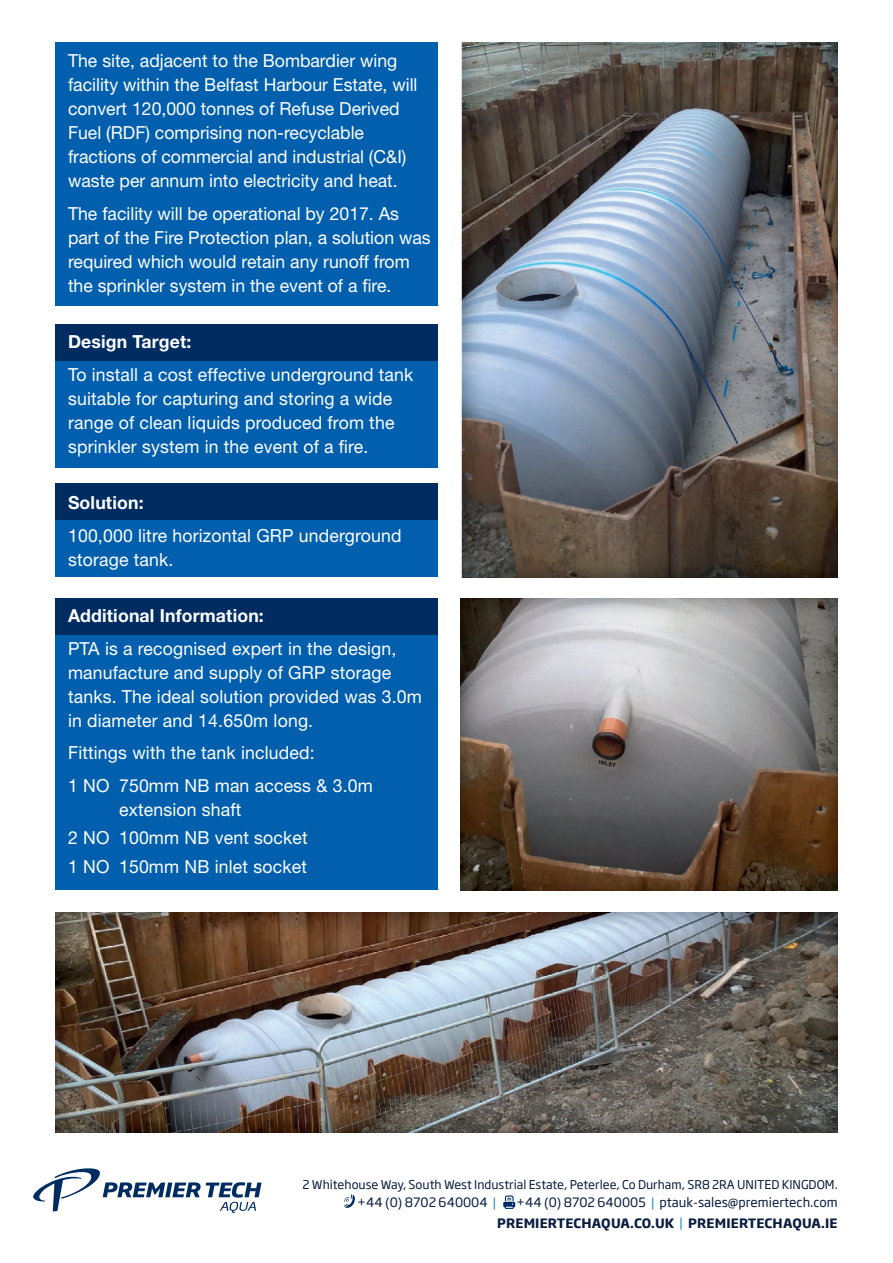
<style>
.page{position:relative;width:893px;height:1263px;background:#fff}
.page>*{position:absolute;margin:0;border:0;box-sizing:border-box;transform-origin:0 0}
.t1{font:18px/24px "Helvetica Neue LT Std";letter-spacing:.01em;color:#fff}
.t2{font:700 18px "Helvetica Neue LT Std";letter-spacing:.01em;color:#fff}
.t3{font:12.75px/20.7px "Soho Gothic Pro";color:#0a1d3e;text-align:right}
.t4{font:12px "Soho Gothic Pro";color:#0a1d3e}
.s1{color:#2890cf}
.s2{font-weight:700}
</style>
<div class="page">
<img style="left:55px;top:913px;width:783px;height:219px">
<div style="left:55px;top:43px;width:383px;height:263px;background:#015fae"></div>
<div style="left:55px;top:361px;width:383px;height:106px;background:#015fae"></div>
<div style="left:55px;top:520px;width:383px;height:57px;background:#015fae"></div>
<div style="left:55px;top:635px;width:383px;height:255px;background:#015fae"></div>
<div style="left:55px;top:324px;width:383px;height:37px;background:#002c62"></div>
<div style="left:55px;top:483px;width:383px;height:37px;background:#002c62"></div>
<div style="left:55px;top:598px;width:383px;height:37px;background:#002c62"></div>
<img style="left:461px;top:43px;width:377px;height:534px">
<img style="left:461px;top:598px;width:377px;height:292px">
<svg style="left:33px;top:1168px;width:229px;height:45px"></svg>
<svg style="left:344px;top:1194px;width:11px;height:14px"></svg>
<svg style="left:503px;top:1195px;width:12px;height:14px"></svg>
<p class="t1" style="left:68px;top:49px;width:351px">The site, adjacent to the Bombardier wing facility within the Belfast Harbour Estate, will convert 120,000 tonnes of Refuse Derived Fuel (RDF) comprising non-recyclable fractions of commercial and industrial (C&amp;I) waste per annum into electricity and heat.</p>
<p class="t1" style="left:68px;top:201px;width:364px">The facility will be operational by 2017. As part of the Fire Protection plan, a solution was required which would retain any runoff from the sprinkler system in the event of a re.</p>
<p class="t2" style="left:68px;top:331px;width:125px">Design Target:</p>
<p class="t1" style="left:68px;top:362px;width:347px">To install a cost effective underground tank suitable for capturing and storing a wide range of clean liquids produced from the sprinkler system in the event of a re.</p>
<p class="t2" style="left:68px;top:492px;width:77px">Solution:</p>
<p class="t1" style="left:68px;top:523px;width:335px">100,000 litre horizontal GRP underground storage tank.</p>
<p class="t2" style="left:68px;top:605px;width:197px">Additional Information:</p>
<p class="t1" style="left:68px;top:636px;width:355px">PTA is a recognised expert in the design, manufacture and supply of GRP storage tanks. The ideal solution provided was 3.0m in diameter and 14.650m long.</p>
<p class="t1" style="left:68px;top:736px;width:306px;line-height:32.5px">Fittings with the tank included:<br>1 NO 750mm NB man access &amp; 3.0m</p>
<p class="t1" style="left:68px;top:795px;width:241px;line-height:28.2px;text-indent:51px">extension shaft<br>2 NO 100mm NB vent socket<br>1 NO 150mm NB inlet socket</p>
<p class="t4" style="left:303px;top:1175px;width:537px">2 Whitehouse Way, South West Industrial Estate, Peterlee, Co Durham, SR8 2RA UNITED KINGDOM.</p>
<p class="t3" style="left:357px;top:1191px;width:141px">+44 (0) 8702 640004 <span class="s1">|</span></p>
<p class="t3" style="left:497px;top:1191px;width:342px">+44 (0) 8702 640005 <span class="s1">|</span> ptauk-sales@premiertech.com<br><span class="s2">PREMIERTECHAQUA.CO.UK</span> <span class="s1">|</span> <span class="s2">PREMIERTECHAQUA.IE</span></p>
</div>
